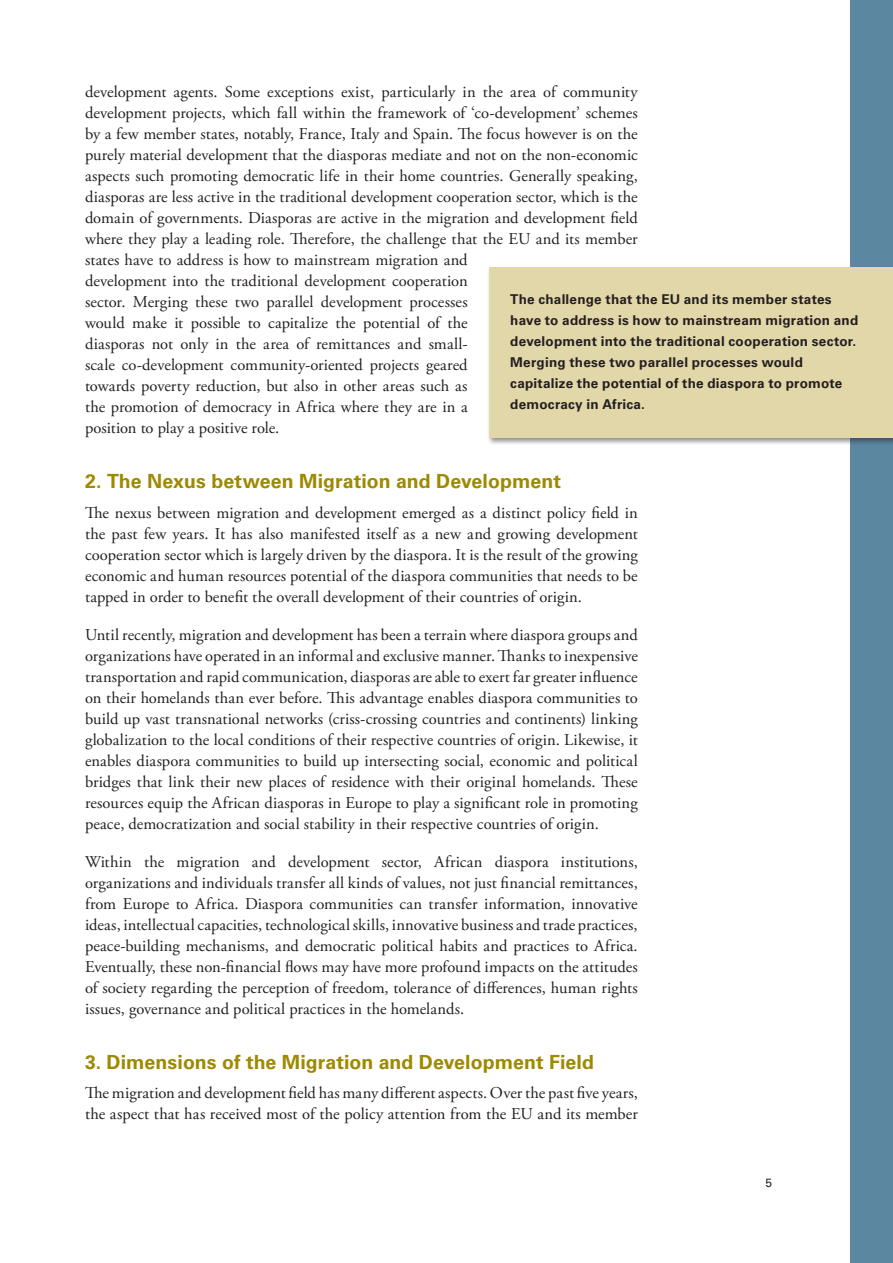
<style>
.page{position:relative;width:893px;height:1263px;background:#fff}
.page>*{position:absolute;margin:0;border:0;box-sizing:border-box;transform-origin:0 0}
.Underrubrik{font:700 19.5px "Univers LT Std";letter-spacing:.005em;color:#9e8900}
.Brödtext{font:16.5px/21px "Adobe Garamond Pro";color:#231f20;text-align:justify}
.t1{font:700 13.5px/21px "Univers LT Std";letter-spacing:.015em;color:#231f20}
.t2{font:12px "Univers LT Std";color:#231f20}
</style>
<div class="page">
<div style="left:850px;top:0;width:43px;height:1263px;background:#5c87a1"></div>
<div style="left:487px;top:265px;width:406px;height:180px;background:#231f20;opacity:.5"></div>
<div style="left:489px;top:268px;width:404px;height:170px;background:#e2d7a9"></div>
<p class="Brödtext" style="left:85px;top:82px;width:554px;text-align:left">development agents. Some exceptions exist, particularly in the area of community development projects, which fall within the framework of ‘co-development’ schemes by a few member states, notably, France, Italy and Spain. The focus however is on the purely material development that the diasporas mediate and not on the non-economic aspects such promoting democratic life in their home countries. Generally speaking, diasporas are less active in the traditional development cooperation sector, which is the domain of governments. Diasporas are active in the migration and development field where they play a leading role. Therefore, the challenge that the EU and its member states have to address is how to mainstream migration and<br>development into the traditional development cooperation<br>sector. Merging these two parallel development processes<br>would make it possible to capitalize the potential of the<br>diasporas not only in the area of remittances and small-<br>scale co-development community-oriented projects geared<br>towards poverty reduction, but also in other areas such as<br>the promotion of democracy in Africa where they are in a<br>position to play a positive role.</p>
<p class="Underrubrik" style="left:85px;top:470px;width:477px">2. The Nexus between Migration and Development</p>
<p class="Brödtext" style="left:85px;top:502px;width:554px">The nexus between migration and development emerged as a distinct policy field in the past few years. It has also manifested itself as a new and growing development cooperation sector which is largely driven by the diaspora. It is the result of the growing economic and human resources potential of the diaspora communities that needs to be tapped in order to benefit the overall development of their countries of origin.</p>
<p class="Brödtext" style="left:85px;top:624px;width:554px">Until recently, migration and development has been a terrain where diaspora groups and organizations have operated in an informal and exclusive manner. Thanks to inexpensive transportation and rapid communication, diasporas are able to exert far greater influence on their homelands than ever before. This advantage enables diaspora communities to build up vast transnational networks (criss-crossing countries and continents) linking globalization to the local conditions of their respective countries of origin. Likewise, it enables diaspora communities to build up intersecting social, economic and political bridges that link their new places of residence with their original homelands. These resources equip the African diasporas in Europe to play a significant role in promoting peace, democratization and social stability in their respective countries of origin.</p>
<p class="Brödtext" style="left:85px;top:851px;width:554px">Within the migration and development sector, African diaspora institutions, organizations and individuals transfer all kinds of values, not just financial remittances, from Europe to Africa. Diaspora communities can transfer information, innovative ideas, intellectual capacities, technological skills, innovative business and trade practices, peace-building mechanisms, and democratic political habits and practices to Africa.<br>Eventually, these non-financial flows may have more profound impacts on the attitudes of society regarding the perception of freedom, tolerance of differences, human rights issues, governance and political practices in the homelands.</p>
<p class="Underrubrik" style="left:85px;top:1050px;width:510px">3. Dimensions of the Migration and Development Field</p>
<p class="Brödtext" style="left:85px;top:1083px;width:554px">The migration and development field has many different aspects. Over the past five years, the aspect that has received most of the policy attention from the EU and its member</p>
<p class="t1" style="left:510px;top:289px;width:350px">The challenge that the EU and its member states have to address is how to mainstream migration and development into the traditional cooperation sector.<br>Merging these two parallel processes would capitalize the potential of the diaspora to promote democracy in Africa.</p>
<p class="t2" style="left:765px;top:1175px;width:8px">5</p>
</div>
